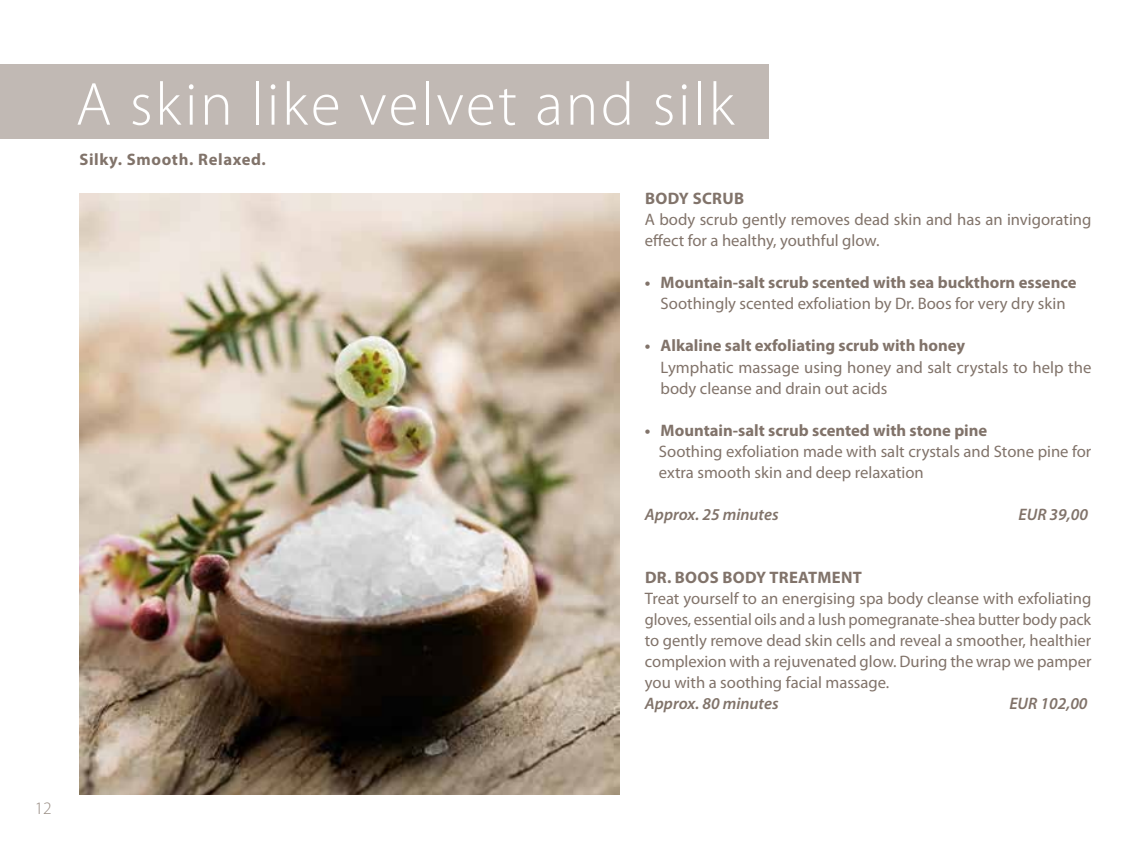
<style>
.page{position:relative;width:1141px;height:844px;background:#fff}
.page>*{position:absolute;margin:0;border:0;box-sizing:border-box;transform-origin:0 0}
.t1{font:300 61.25px "Myriad Pro";letter-spacing:.04em;color:#fff}
.t2{font:300 17.5px "Myriad Pro";color:#978b82}
.t3{font:16.62px/21px "Myriad Pro";color:#81736a}
.t4{font:700 16.62px "Myriad Pro";color:#81736a}
.t5{font:italic 600 16.62px "Myriad Pro";color:#81736a}
.t6{font:700 16.62px "Myriad Pro";letter-spacing:.02em;color:#81736a}
.t7{font:700 16.62px "Myriad Pro";letter-spacing:.04em;color:#81736a}
</style>
<div class="page">
<img style="left:79px;top:193px;width:540px;height:601px">
<div style="left:0;top:64px;width:768px;height:75px;background:#c1b9b4"></div>
<h1 class="t1" style="left:76px;top:67px;width:660px">A skin like velvet and silk</h1>
<p class="t7" style="left:79px;top:148px;width:188px">Silky. Smooth. Relaxed.</p>
<p class="t6" style="left:645px;top:188px;width:100px">BODY SCRUB</p>
<p class="t3" style="left:645px;top:209px;width:448px">A body scrub gently removes dead skin and has an invigorating effect for a healthy, youthful glow.</p>
<p class="t4" style="left:645px;top:272px;width:433px">• Mountain-salt scrub scented with sea buckthorn essence</p>
<p class="t3" style="left:661px;top:293px;width:406px">Soothingly scented exfoliation by Dr. Boos for very dry skin</p>
<p class="t4" style="left:645px;top:335px;width:322px">• Alkaline salt exfoliating scrub with honey</p>
<p class="t3" style="left:661px;top:356px;width:432px">Lymphatic massage using honey and salt crystals to help the body cleanse and drain out acids</p>
<p class="t4" style="left:645px;top:419px;width:344px">• Mountain-salt scrub scented with stone pine</p>
<p class="t3" style="left:659px;top:440px;width:434px">Soothing exfoliation made with salt crystals and Stone pine for extra smooth skin and deep relaxation</p>
<p class="t5" style="left:645px;top:503px;width:135px">Approx. 25 minutes</p>
<p class="t5" style="left:1018px;top:503px;width:71px">EUR 39,00</p>
<p class="t6" style="left:645px;top:566px;width:218px">DR. BOOS BODY TREATMENT</p>
<p class="t3" style="left:645px;top:587px;width:448px;text-align:justify">Treat yourself to an energising spa body cleanse with exfoliating gloves, essential oils and a lush pomegranate-shea butter body pack to gently remove dead skin cells and reveal a smoother, healthier complexion with a rejuvenated glow. During the wrap we pamper you with a soothing facial massage.</p>
<p class="t5" style="left:645px;top:692px;width:135px">Approx. 80 minutes</p>
<p class="t5" style="left:1009px;top:692px;width:80px">EUR 102,00</p>
<p class="t2" style="left:35px;top:797px;width:19px">12</p>
</div>
